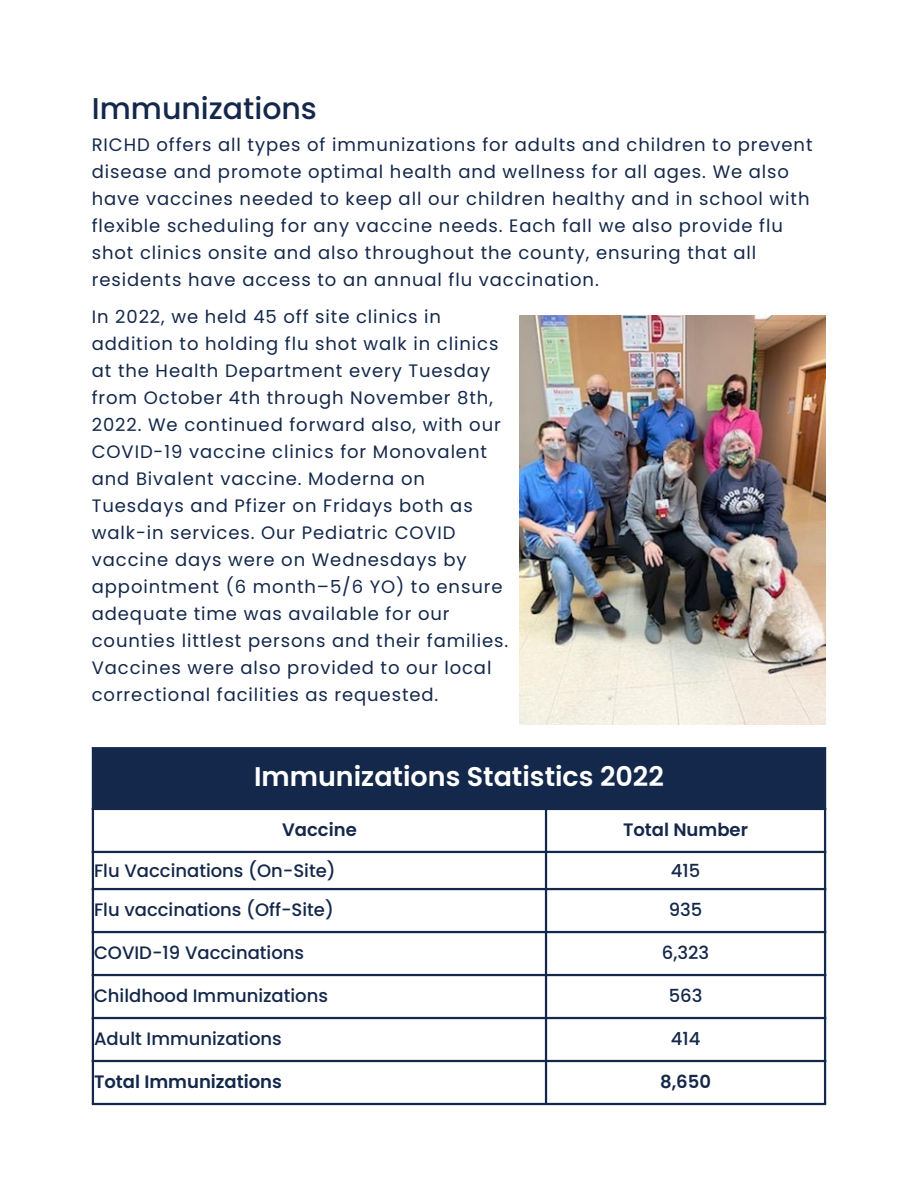
<style>
.page{position:relative;width:918px;height:1188px;background:#fff}
.page>*{position:absolute;margin:0;border:0;box-sizing:border-box;transform-origin:0 0}
.t1{font:500 30px "Poppins";color:#14284b}
.t2{font:600 27px "Poppins";color:#fff}
.t3{font:18px/27px "Poppins";letter-spacing:.05em;color:#14284b}
.t4{font:500 18px "Poppins";color:#14284b}
.t5{font:600 18px "Poppins";color:#14284b}
</style>
<div class="page">
<div style="left:93px;top:748px;width:732px;height:61px;background:#14284b"></div>
<hr style="left:92px;top:749px;width:2px;height:354px;background:#14284b">
<hr style="left:545px;top:810px;width:2px;height:293px;background:#14284b">
<hr style="left:824px;top:749px;width:2px;height:354px;background:#14284b">
<hr style="left:92px;top:747px;width:734px;height:2px;background:#14284b">
<hr style="left:92px;top:808px;width:734px;height:2px;background:#14284b">
<hr style="left:92px;top:851px;width:734px;height:2px;background:#14284b">
<hr style="left:92px;top:888px;width:734px;height:2px;background:#14284b">
<hr style="left:92px;top:931px;width:734px;height:2px;background:#14284b">
<hr style="left:92px;top:974px;width:734px;height:2px;background:#14284b">
<hr style="left:92px;top:1017px;width:734px;height:2px;background:#14284b">
<hr style="left:92px;top:1060px;width:734px;height:2px;background:#14284b">
<hr style="left:92px;top:1103px;width:734px;height:2px;background:#14284b">
<img style="left:520px;top:316px;width:306px;height:408px">
<h1 class="t1" style="left:92px;top:88px;width:227px">Immunizations</h1>
<p class="t3" style="left:92px;top:132px;width:722px">RICHD offers all types of immunizations for adults and children to prevent disease and promote optimal health and wellness for all ages. We also have vaccines needed to keep all our children healthy and in school with flexible scheduling for any vaccine needs. Each fall we also provide flu shot clinics onsite and also throughout the county, ensuring that all residents have access to an annual flu vaccination.</p>
<p class="t3" style="left:92px;top:303px;width:418px">In 2022, we held 45 off site clinics in addition to holding flu shot walk in clinics at the Health Department every Tuesday from October 4th through November 8th, 2022. We continued forward also, with our COVID-19 vaccine clinics for Monovalent and Bivalent vaccine. Moderna on Tuesdays and Pfizer on Fridays both as walk-in services. Our Pediatric COVID vaccine days were on Wednesdays by appointment (6 month–5/6 YO) to ensure adequate time was available for our counties littlest persons and their families.<br>Vaccines were also provided to our local correctional facilities as requested.</p>
<h2 class="t2" style="left:254px;top:758px;width:411px">Immunizations Statistics 2022</h2>
<p class="t5" style="left:282px;top:817px;width:76px">Vaccine</p>
<p class="t5" style="left:623px;top:817px;width:126px">Total Number</p>
<p class="t4" style="left:94px;top:858px;width:243px">Flu Vaccinations (On-Site)</p>
<p class="t4" style="left:671px;top:858px;width:31px">415</p>
<p class="t4" style="left:94px;top:897px;width:241px">Flu vaccinations (Off-Site)</p>
<p class="t4" style="left:669px;top:897px;width:35px">935</p>
<p class="t4" style="left:94px;top:940px;width:212px">COVID-19 Vaccinations</p>
<p class="t4" style="left:662px;top:940px;width:49px">6,323</p>
<p class="t4" style="left:94px;top:983px;width:236px">Childhood Immunizations</p>
<p class="t4" style="left:669px;top:983px;width:35px">563</p>
<p class="t4" style="left:94px;top:1026px;width:189px">Adult Immunizations</p>
<p class="t4" style="left:671px;top:1026px;width:31px">414</p>
<p class="t5" style="left:94px;top:1069px;width:189px">Total Immunizations</p>
<p class="t5" style="left:660px;top:1069px;width:52px">8,650</p>
</div>
